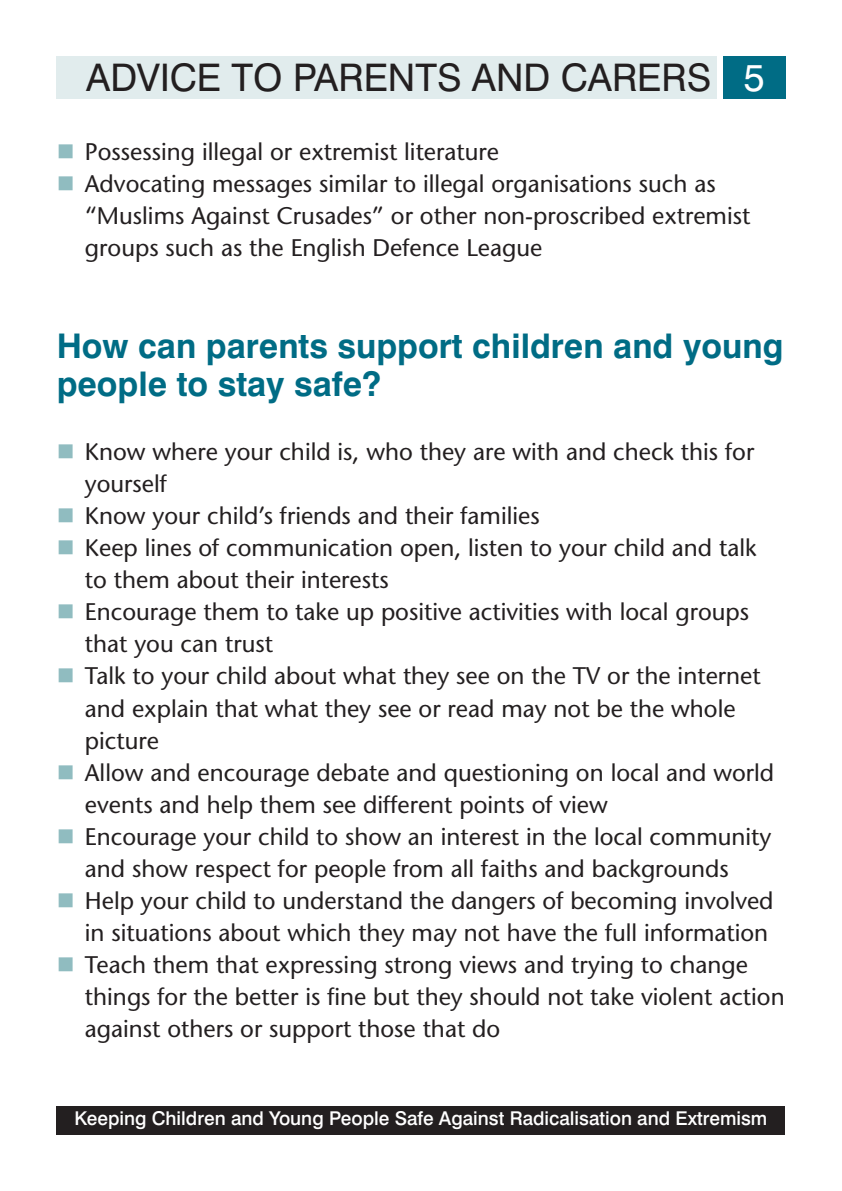
<style>
.page{position:relative;width:842px;height:1191px;background:#fff}
.page>*{position:absolute;margin:0;border:0;box-sizing:border-box;transform-origin:0 0}
.t1{font:38px "Swiss 721 BT";color:#231f20}
.t2{font:38px "Swiss 721 BT";color:#fff}
.t3{font:700 34px/38px "Swiss 721 BT";color:#006c85}
.t4{font:24px/32px "Stone Sans";color:#231f20}
.t5{font:500 19px "Swiss 721 BT";color:#fff}
</style>
<div class="page">
<div style="left:57px;top:57px;width:660px;height:42px;background:#e1eced"></div>
<div style="left:57px;top:1106px;width:728px;height:28px;background:#231f20"></div>
<div style="left:723px;top:57px;width:62px;height:42px;background:#006c85"></div>
<h1 class="t1" style="left:86px;top:64px;width:627px">ADVICE TO PARENTS AND CARERS</h1>
<h1 class="t2" style="left:744px;top:64px;width:22px">5</h1>
<p class="t4" style="left:85px;top:138px;width:667px">Possessing illegal or extremist literature<br>Advocating messages similar to illegal organisations such as “Muslims Against Crusades” or other non-proscribed extremist groups such as the English Defence League</p>
<h2 class="t3" style="left:57px;top:331px;width:728px">How can parents support children and young people to stay safe?</h2>
<p class="t4" style="left:85px;top:438px;width:701px">Know where your child is, who they are with and check this for yourself<br>Know your child’s friends and their families<br>Keep lines of communication open, listen to your child and talk<br>to them about their interests<br>Encourage them to take up positive activities with local groups that you can trust<br>Talk to your child about what they see on the TV or the internet and explain that what they see or read may not be the whole picture<br>Allow and encourage debate and questioning on local and world events and help them see different points of view<br>Encourage your child to show an interest in the local community and show respect for people from all faiths and backgrounds<br>Help your child to understand the dangers of becoming involved in situations about which they may not have the full information Teach them that expressing strong views and trying to change things for the better is fine but they should not take violent action against others or support those that do</p>
<p class="t5" style="left:75px;top:1111px;width:694px">Keeping Children and Young People Safe Against Radicalisation and Extremism</p>
</div>
